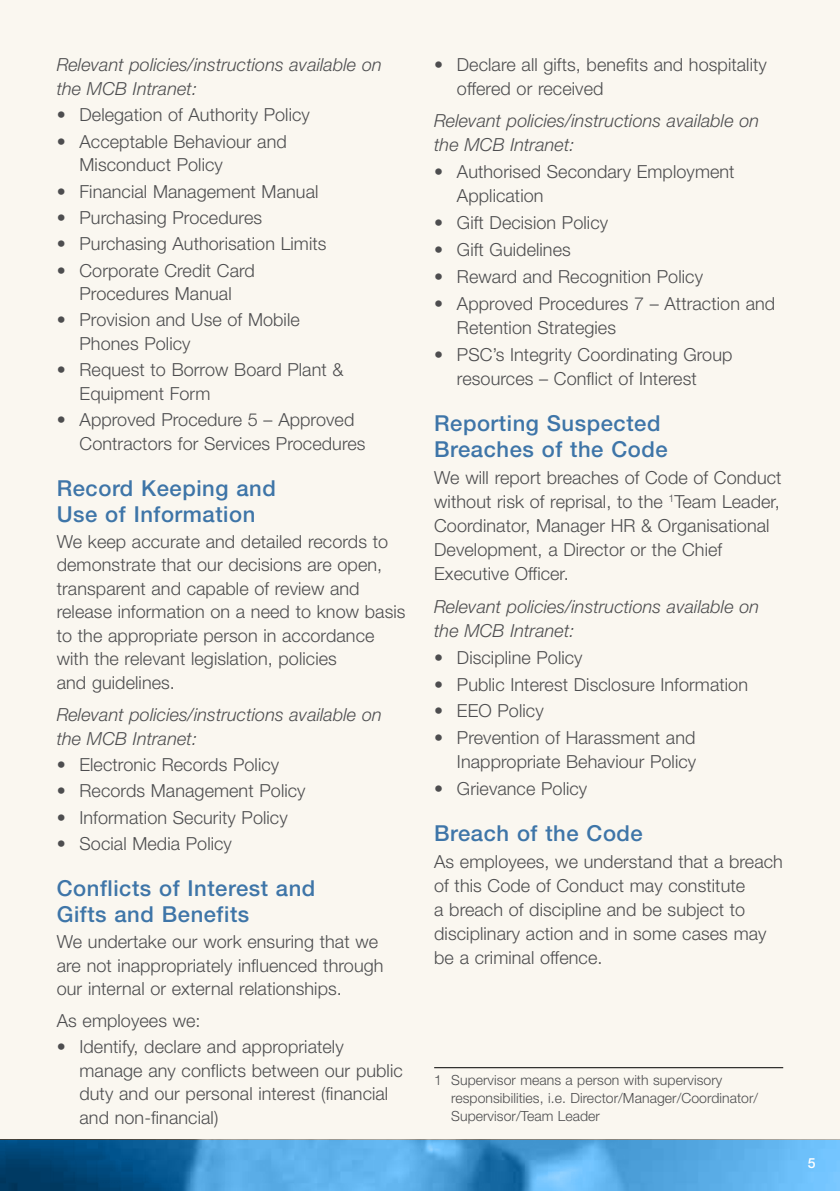
<style>
.page{position:relative;width:840px;height:1191px;background:#fff}
.page>*{position:absolute;margin:0;border:0;box-sizing:border-box;transform-origin:0 0}
.t1{font:500 22px/26px "Helvetica Neue";letter-spacing:.025em;color:#3e75a8}
.t2{font:300 18px/23.6px "Helvetica Neue";letter-spacing:.005em;color:#4d4d4f}
.t3{font:italic 300 18px/24px "Helvetica Neue";letter-spacing:.005em;color:#4d4d4f}
.t4{font:300 14px/18px "Helvetica Neue";letter-spacing:.005em;color:#4d4d4f}
.t5{font:500 14px "Helvetica Neue";color:#fff}
</style>
<div class="page">
<div style="left:0;top:0;width:839px;height:1191px;background:#faf7f0"></div>
<img style="left:0;top:1140px;width:839px;height:51px">
<hr style="left:434px;top:1067px;width:348px;height:1px;background:#000">
<p class="t3" style="left:57px;top:52px;width:326px">Relevant policies/instructions available on the MCB Intranet:</p>
<p class="t2" style="left:57px;top:103px;width:254px">• Delegation of Authority Policy</p>
<p class="t2" style="left:79px;top:129px;width:209px;text-indent:-23px">• Acceptable Behaviour and<br>Misconduct Policy</p>
<p class="t2" style="left:57px;top:179px;width:263px">• Financial Management Manual</p>
<p class="t2" style="left:57px;top:205px;width:207px">• Purchasing Procedures</p>
<p class="t2" style="left:57px;top:232px;width:271px">• Purchasing Authorisation Limits</p>
<p class="t2" style="left:57px;top:258px;width:199px;text-align:center">• Corporate Credit Card<br>Procedures Manual</p>
<p class="t2" style="left:79px;top:308px;width:222px;text-indent:-23px">• Provision and Use of Mobile<br>Phones Policy</p>
<p class="t2" style="left:79px;top:358px;width:265px;text-indent:-23px">• Request to Borrow Board Plant &amp;<br>Equipment Form</p>
<p class="t2" style="left:79px;top:407px;width:287px;text-indent:-23px">• Approved Procedure 5 – Approved<br>Contractors for Services Procedures</p>
<p class="t1" style="left:57px;top:474px;width:220px">Record Keeping and<br>Use of Information</p>
<p class="t2" style="left:57px;top:529px;width:350px">We keep accurate and detailed records to demonstrate that our decisions are open, transparent and capable of review and release information on a need to know basis to the appropriate person in accordance with the relevant legislation, policies<br>and guidelines.</p>
<p class="t3" style="left:57px;top:702px;width:326px">Relevant policies/instructions available on the MCB Intranet:</p>
<p class="t2" style="left:57px;top:752px;width:224px">• Electronic Records Policy</p>
<p class="t2" style="left:57px;top:778px;width:250px">• Records Management Policy</p>
<p class="t2" style="left:57px;top:805px;width:232px">• Information Security Policy</p>
<p class="t2" style="left:57px;top:831px;width:177px">• Social Media Policy</p>
<p class="t1" style="left:57px;top:874px;width:260px">Conflicts of Interest and<br>Gifts and Benefits</p>
<p class="t2" style="left:57px;top:929px;width:328px">We undertake our work ensuring that we are not inappropriately influenced through our internal or external relationships.</p>
<p class="t2" style="left:57px;top:1008px;width:145px">As employees we:</p>
<p class="t2" style="left:79px;top:1034px;width:325px;text-indent:-23px">• Identify, declare and appropriately manage any conflicts between our public duty and our personal interest (financial and non-financial)</p>
<p class="t2" style="left:456px;top:52px;width:311px;text-indent:-23px">• Declare all gifts, benefits and hospitality offered or received</p>
<p class="t3" style="left:434px;top:109px;width:326px">Relevant policies/instructions available on the MCB Intranet:</p>
<p class="t2" style="left:456px;top:159px;width:279px;text-indent:-23px">• Authorised Secondary Employment<br>Application</p>
<p class="t2" style="left:434px;top:210px;width:175px">• Gift Decision Policy</p>
<p class="t2" style="left:434px;top:237px;width:138px">• Gift Guidelines</p>
<p class="t2" style="left:434px;top:264px;width:270px">• Reward and Recognition Policy</p>
<p class="t2" style="left:456px;top:291px;width:319px;text-indent:-23px">• Approved Procedures 7 – Attraction and<br>Retention Strategies</p>
<p class="t2" style="left:456px;top:342px;width:277px;text-indent:-23px">• PSC’s Integrity Coordinating Group resources – Conflict of Interest</p>
<p class="t1" style="left:434px;top:409px;width:235px;line-height:26.6px">Reporting Suspected<br>Breaches of the Code</p>
<p class="t2" style="left:434px;top:465px;width:349px">We will report breaches of Code of Conduct without risk of reprisal, to the <sup>1</sup>Team Leader, Coordinator, Manager HR &amp; Organisational Development, a Director or the Chief Executive Officer.</p>
<p class="t3" style="left:434px;top:594px;width:326px">Relevant policies/instructions available on the MCB Intranet:</p>
<p class="t2" style="left:434px;top:645px;width:150px">• Discipline Policy</p>
<p class="t2" style="left:434px;top:672px;width:315px">• Public Interest Disclosure Information</p>
<p class="t2" style="left:434px;top:698px;width:111px">• EEO Policy</p>
<p class="t2" style="left:434px;top:725px;width:263px;text-align:right">• Prevention of Harassment and<br>Inappropriate Behaviour Policy</p>
<p class="t2" style="left:434px;top:776px;width:154px">• Grievance Policy</p>
<p class="t1" style="left:434px;top:820px;width:210px">Breach of the Code</p>
<p class="t2" style="left:434px;top:849px;width:350px">As employees, we understand that a breach of this Code of Conduct may constitute<br>a breach of discipline and be subject to disciplinary action and in some cases may be a criminal offence.</p>
<p class="t4" style="left:451px;top:1071px;width:308px;text-indent:-17px">1 Supervisor means a person with supervisory responsibilities, i.e. Director/Manager/Coordinator/<br>Supervisor/Team Leader</p>
<p class="t5" style="left:807px;top:1154px;width:9px">5</p>
</div>
